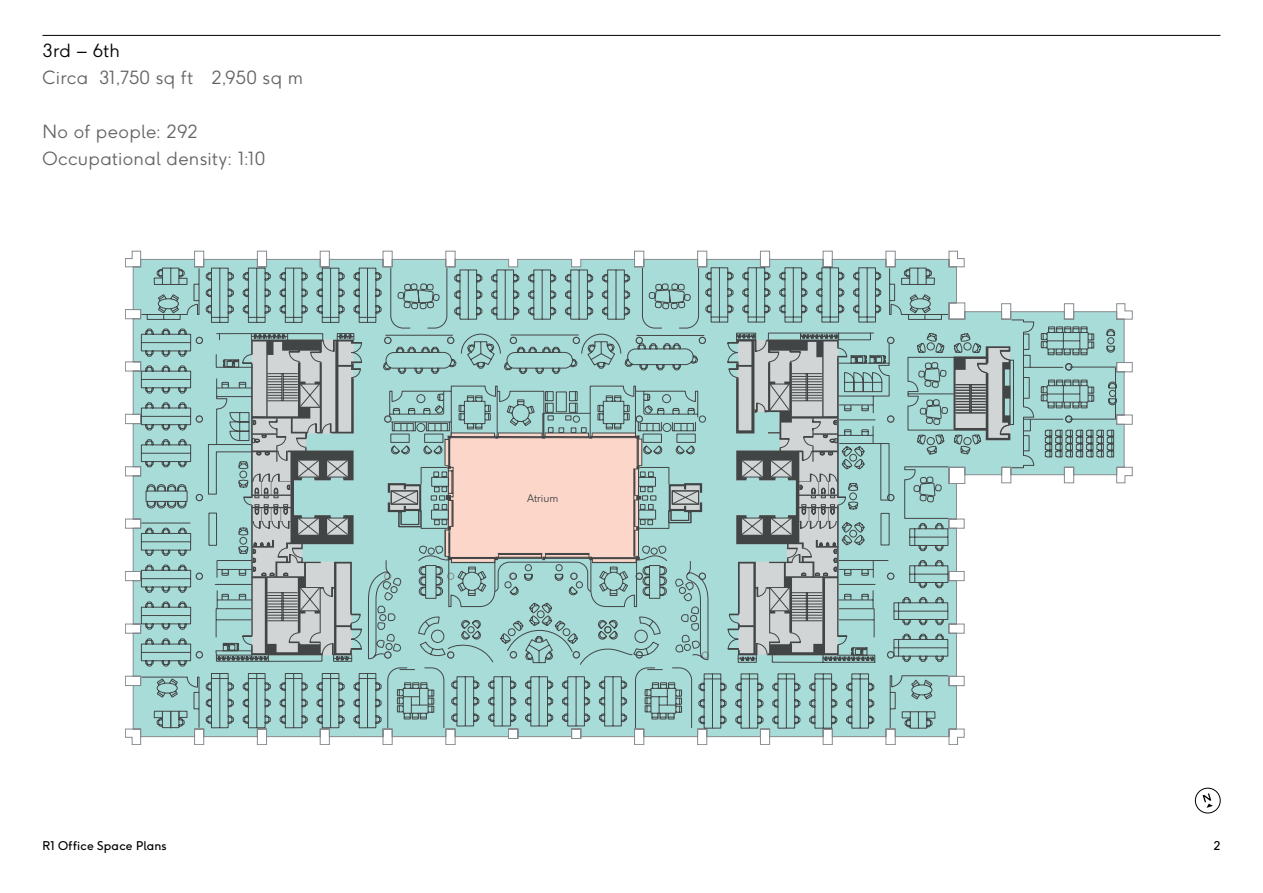
<style>
.page{position:relative;width:1263px;height:893px;background:#fff}
.page>*{position:absolute;margin:0;border:0;box-sizing:border-box;transform-origin:0 0}
.t1{font:300 18px/27px "F37 Ginger";letter-spacing:.02em;color:#646468}
.t2{font:300 18px "F37 Ginger";letter-spacing:.02em;color:#000}
.t3{font:12px "F37 Ginger";letter-spacing:.015em;color:#000}
.t4{font:300 10.5px "F37 Ginger";color:#424546}
</style>
<div class="page">
<svg style="left:1202px;top:793px;width:11px;height:15px"></svg>
<div style="left:1195px;top:788px;width:25px;height:25px;border:1px solid #000;border-radius:50%"></div>
<svg style="left:125px;top:251px;width:1007px;height:494px"></svg>
<svg style="left:141px;top:267px;width:249px;height:431px;background:#98c5c2"></svg>
<svg style="left:162px;top:340px;width:787px;height:389px;background:#9ac7c4"></svg>
<svg style="left:890px;top:632px;width:58px;height:97px;background:#99c6c3"></svg>
<svg style="left:390px;top:267px;width:704px;height:52px"></svg>
<svg style="left:390px;top:319px;width:727px;height:313px"></svg>
<svg style="left:904px;top:466px;width:44px;height:53px;background:#9ac7c4"></svg>
<svg style="left:890px;top:334px;width:64px;height:102px;background:#9bc9c6"></svg>
<svg style="left:208px;top:333px;width:682px;height:396px;background:#99c6c3"></svg>
<svg style="left:251px;top:334px;width:457px;height:331px;background:#9ececa"></svg>
<svg style="left:215px;top:336px;width:660px;height:323px;background:#a1bfbd"></svg>
<svg style="left:398px;top:261px;width:293px;height:331px;background:#aec6c1"></svg>
<hr style="left:43px;top:35px;width:1177px;height:1px;background:#000">
<p class="t2" style="left:43px;top:43px;width:79px">3rd – 6th</p>
<p class="t1" style="left:43px;top:66px;width:262px">Circa 31,750 sq ft 2,950 sq m</p>
<p class="t1" style="left:43px;top:120px;width:224px">No of people: 292<br>Occupational density: 1:10</p>
<p class="t4" style="left:527px;top:494px;width:33px">Atrium</p>
<p class="t3" style="left:43px;top:841px;width:126px">R1 Office Space Plans</p>
<p class="t3" style="left:1214px;top:841px;width:8px">2</p>
</div>
